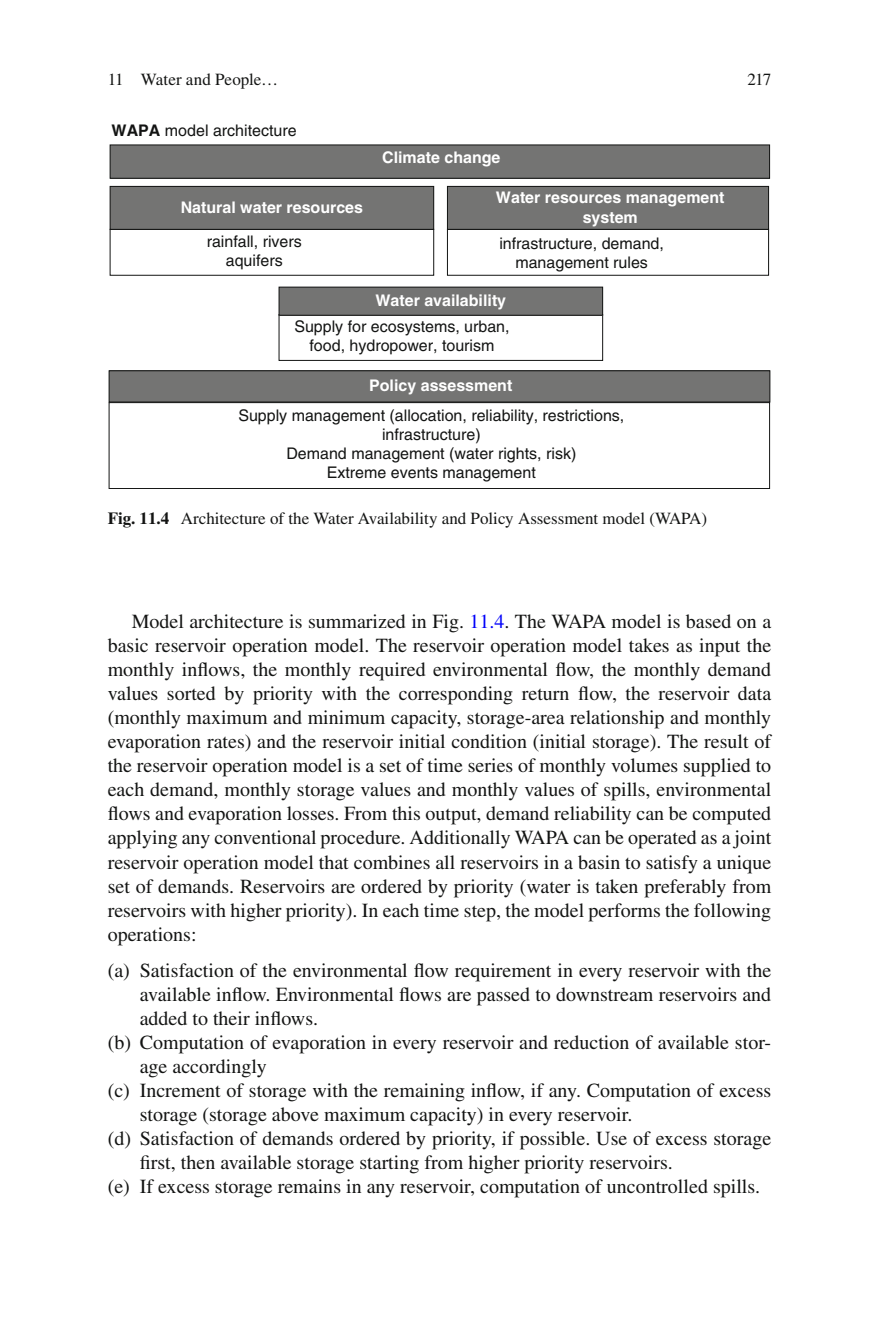
<style>
.page{position:relative;width:879px;height:1333px;background:#fff}
.page>*{position:absolute;margin:0;border:0;box-sizing:border-box;transform-origin:0 0}
.t1{font:20px/24px "Times";color:#131413;text-align:justify}
.t2{font:17px "Times";color:#131413}
.t3{font:16px/19.2px "Helvetica";color:#131413;text-align:center}
.t4{font:700 16px/19.2px "Helvetica";color:#fff;text-align:center}
.s1{font-weight:700}
.s2{color:#0000fa}
</style>
<div class="page">
<div style="left:110px;top:229px;width:324px;height:47px;border:1px solid #131413"></div>
<div style="left:110px;top:186px;width:324px;height:43px;background:#747473"></div>
<div style="left:110px;top:186px;width:324px;height:44px;border:1px solid #131413"></div>
<div style="left:447px;top:229px;width:322px;height:47px;border:1px solid #131413"></div>
<div style="left:447px;top:186px;width:321px;height:43px;background:#747473"></div>
<div style="left:447px;top:186px;width:322px;height:44px;border:1px solid #131413"></div>
<div style="left:279px;top:314px;width:324px;height:47px;border:1px solid #131413"></div>
<div style="left:279px;top:287px;width:323px;height:28px;background:#747473"></div>
<div style="left:279px;top:287px;width:324px;height:28px;border:1px solid #131413"></div>
<div style="left:110px;top:145px;width:659px;height:33px;background:#747473"></div>
<div style="left:110px;top:144px;width:660px;height:35px;border:1px solid #131413"></div>
<div style="left:109px;top:371px;width:660px;height:31px;background:#747473"></div>
<div style="left:109px;top:370px;width:661px;height:32px;border:1px solid #131413"></div>
<div style="left:109px;top:402px;width:661px;height:87px;border:1px solid #131413"></div>
<p class="t2" style="left:108px;top:73px;width:172px">11 Water and People…</p>
<p class="t2" style="left:747px;top:73px;width:25px">217</p>
<p class="t3" style="left:112px;top:122px;width:186px"><span class="s1">WAPA</span> model architecture</p>
<p class="t4" style="left:181px;top:198px;width:184px">Natural water resources</p>
<p class="t3" style="left:207px;top:233px;width:97px">rainfall, rivers aquifers</p>
<p class="t4" style="left:382px;top:147px;width:120px">Climate change</p>
<p class="t4" style="left:496px;top:188px;width:230px">Water resources management system</p>
<p class="t3" style="left:499px;top:235px;width:166px">infrastructure, demand, management rules</p>
<p class="t4" style="left:375px;top:291px;width:132px">Water availability</p>
<p class="t3" style="left:294px;top:318px;width:217px">Supply for ecosystems, urban, food, hydropower, tourism</p>
<p class="t4" style="left:369px;top:376px;width:145px">Policy assessment</p>
<p class="t3" style="left:238px;top:407px;width:387px">Supply management (allocation, reliability, restrictions, infrastructure)<br>Demand management (water rights, risk)<br>Extreme events management</p>
<p class="t2" style="left:108px;top:512px;width:601px"><span class="s1">Fig. 11.4</span> Architecture of the Water Availability and Policy Assessment model (WAPA)</p>
<p class="t1" style="left:108px;top:611px;width:665px;text-indent:24px">Model architecture is summarized in Fig. <span class="s2">11.4</span> . The WAPA model is based on a basic reservoir operation model. The reservoir operation model takes as input the monthly in fl ows, the monthly required environmental fl ow, the monthly demand values sorted by priority with the corresponding return fl ow, the reservoir data (monthly maximum and minimum capacity, storage-area relationship and monthly evaporation rates) and the reservoir initial condition (initial storage). The result of the reservoir operation model is a set of time series of monthly volumes supplied to each demand, monthly storage values and monthly values of spills, environmental fl ows and evaporation losses. From this output, demand reliability can be computed applying any conventional procedure. Additionally WAPA can be operated as a joint reservoir operation model that combines all reservoirs in a basin to satisfy a unique set of demands. Reservoirs are ordered by priority (water is taken preferably from reservoirs with higher priority). In each time step, the model performs the following operations:</p>
<p class="t1" style="left:108px;top:959px;width:665px">(a) Satisfaction of the environmental fl ow requirement in every reservoir with the</p>
<p class="t1" style="left:140px;top:983px;width:633px">available in fl ow. Environmental fl ows are passed to downstream reservoirs and</p>
<p class="t1" style="left:140px;top:1007px;width:180px">added to their in fl ows.</p>
<p class="t1" style="left:108px;top:1031px;width:665px">(b) Computation of evaporation in every reservoir and reduction of available stor-</p>
<p class="t1" style="left:140px;top:1055px;width:129px">age accordingly</p>
<p class="t1" style="left:108px;top:1079px;width:665px">(c) Increment of storage with the remaining in fl ow, if any. Computation of excess</p>
<p class="t1" style="left:140px;top:1103px;width:494px">storage (storage above maximum capacity) in every reservoir.</p>
<p class="t1" style="left:108px;top:1127px;width:665px">(d) Satisfaction of demands ordered by priority, if possible. Use of excess storage</p>
<p class="t1" style="left:140px;top:1151px;width:535px">fi rst, then available storage starting from higher priority reservoirs.</p>
<p class="t1" style="left:108px;top:1175px;width:654px">(e) If excess storage remains in any reservoir, computation of uncontrolled spills.</p>
</div>
